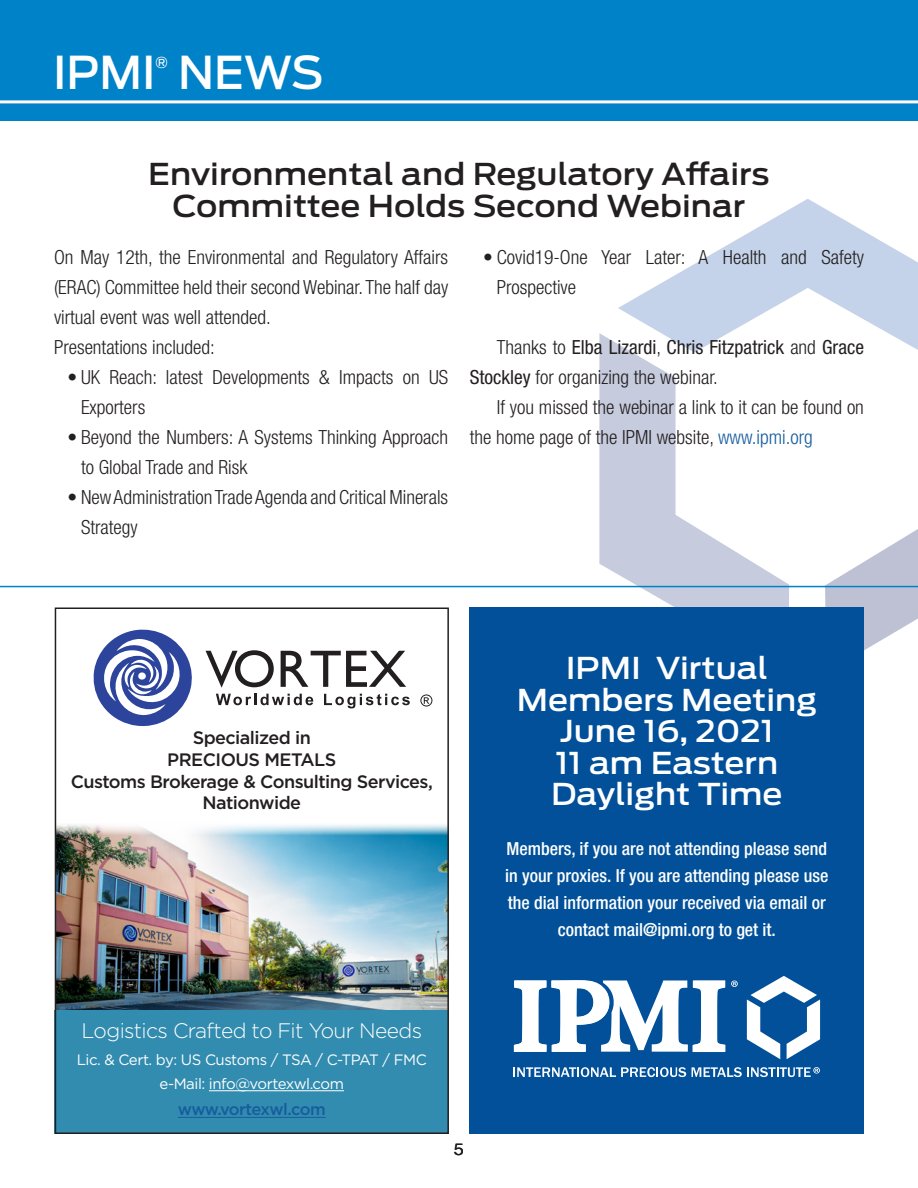
<style>
.page{position:relative;width:918px;height:1188px;background:#fff}
.page>*{position:absolute;margin:0;border:0;box-sizing:border-box;transform-origin:0 0}
.t1{font:500 45px "Ford Antenna";color:#fff}
.t2{font:500 30px/31.5px "Ford Antenna";color:#231f20;text-align:center;scale:1.11 1}
.t3{font:500 30px/31.5px "Ford Antenna";color:#fff;text-align:center;scale:1.11 1}
.t4{font:300 21px "Gotham";letter-spacing:-.03em;color:#fff}
.t5{font:300 condensed 19.5px/30px "Helvetica Neue LT Std";color:#231f20}
.t6{font:condensed 19.5px/30px "Helvetica Neue LT Std";color:#231f20}
.t7{font:500 condensed 18px/27px "Helvetica Neue LT Std";color:#fff;text-align:center}
.t8{font:500 18px "Gotham";letter-spacing:-.03em;color:#231f20}
.t9{font:500 16.5px "Gotham";letter-spacing:-.04em;color:#175d9e}
.t10{font:16.5px "Helvetica";color:#231f20;scale:1.1 1}
.t11{font:15px "Gotham";letter-spacing:-.03em;color:#fff}
.t12{font:500 15px "Ford Antenna";color:#fff}
.s1{font-weight:300}
.s2{color:#175d9e}
</style>
<div class="page">
<div style="left:0;top:0;width:918px;height:122px;background:#0082c8"></div>
<hr style="left:0;top:100px;width:918px;height:3px;background:#fff">
<svg style="left:618px;top:199px;width:300px;height:148px;fill:#c4d3e9"></svg>
<svg style="left:599px;top:333px;width:190px;height:275px"></svg>
<svg style="left:825px;top:347px;width:93px;height:303px"></svg>
<img style="left:58px;top:824px;width:388px;height:187px">
<div style="left:55px;top:1011px;width:394px;height:123px;background:#328caf"></div>
<div style="left:55px;top:608px;width:394px;height:526px;border:2px solid #231f20"></div>
<svg style="left:94px;top:630px;width:98px;height:96px"></svg>
<svg style="left:216px;top:694px;width:97px;height:11px"></svg>
<svg style="left:324px;top:694px;width:86px;height:14px"></svg>
<svg style="left:206px;top:650px;width:68px;height:38px"></svg>
<svg style="left:281px;top:651px;width:125px;height:36px"></svg>
<svg style="left:420px;top:694px;width:12px;height:13px"></svg>
<hr style="left:209px;top:1090px;width:135px;height:1px;background:#fff">
<hr style="left:178px;top:1117px;width:148px;height:1px;background:#175d9e">
<div style="left:470px;top:608px;width:394px;height:526px;background:#015099"></div>
<svg style="left:747px;top:976px;width:73px;height:83px"></svg>
<svg style="left:513px;top:1067px;width:173px;height:10px"></svg>
<svg style="left:513px;top:980px;width:225px;height:72px"></svg>
<svg style="left:692px;top:1067px;width:128px;height:10px"></svg>
<hr style="left:0;top:586px;width:918px;height:1px;background:#0082c8">
<p class="t1" style="left:53px;top:33px;width:104px">IPMI</p>
<p class="t12" style="left:156px;top:49px;width:14px">®</p>
<p class="t1" style="left:178px;top:33px;width:147px">NEWS</p>
<p class="t2" style="left:148px;top:155px;width:561px">Environmental and Regulatory Affairs<br>Committee Holds Second Webinar</p>
<p class="t5" style="left:54px;top:242px;width:396px;text-align:justify">On May 12th, the Environmental and Regulatory Affairs (ERAC) Committee held their second Webinar. The half day virtual event was well attended.</p>
<p class="t5" style="left:54px;top:332px;width:162px">Presentations included:</p>
<p class="t5" style="left:81px;top:362px;width:369px;text-indent:-14px">• UK Reach: latest Developments &amp; Impacts on US<br>Exporters</p>
<p class="t5" style="left:81px;top:422px;width:369px;text-indent:-14px">• Beyond the Numbers: A Systems Thinking Approach to Global Trade and Risk</p>
<p class="t5" style="left:81px;top:482px;width:369px;text-indent:-14px">• New Administration Trade Agenda and Critical Minerals<br>Strategy</p>
<p class="t5" style="left:497px;top:242px;width:369px;text-indent:-14px">• Covid19-One Year Later: A Health and Safety<br>Prospective</p>
<p class="t6" style="left:470px;top:332px;width:396px;text-indent:27px"><span class="s1">Thanks to</span> Elba Lizardi<span class="s1">,</span> Chris Fitzpatrick <span class="s1">and</span> Grace<br>Stockley <span class="s1">for organizing the webinar.</span></p>
<p class="t5" style="left:470px;top:392px;width:396px;text-indent:27px">If you missed the webinar a link to it can be found on the home page of the IPMI website, <span class="s2">www.ipmi.org</span></p>
<p class="t8" style="left:193px;top:728px;width:120px">Specialized in</p>
<p class="t8" style="left:167px;top:749px;width:170px">PRECIOUS METALS</p>
<p class="t8" style="left:71px;top:771px;width:364px">Customs Brokerage &amp; Consulting Services,</p>
<p class="t8" style="left:202px;top:793px;width:100px">Nationwide</p>
<p class="t4" style="left:81px;top:1017px;width:342px">Logistics Crafted to Fit Your Needs</p>
<p class="t11" style="left:77px;top:1051px;width:352px">Lic. &amp; Cert. by: US Customs / TSA / C-TPAT / FMC</p>
<p class="t11" style="left:160px;top:1075px;width:186px">e-Mail: info@vortexwl.com</p>
<p class="t9" style="left:178px;top:1100px;width:149px">www.vortexwl.com</p>
<p class="t3" style="left:517px;top:649px;width:272px">IPMI Virtual<br>Members Meeting<br>June 16, 2021</p>
<p class="t3" style="left:551px;top:744px;width:210px;text-align:left">11 am Eastern<br>Daylight Time</p>
<p class="t7" style="left:505px;top:835px;width:325px">Members, if you are not attending please send in your proxies. If you are attending please use the dial information your received via email or contact mail@ipmi.org to get it.</p>
<p class="t10" style="left:454px;top:1140px;width:11px">5</p>
</div>
